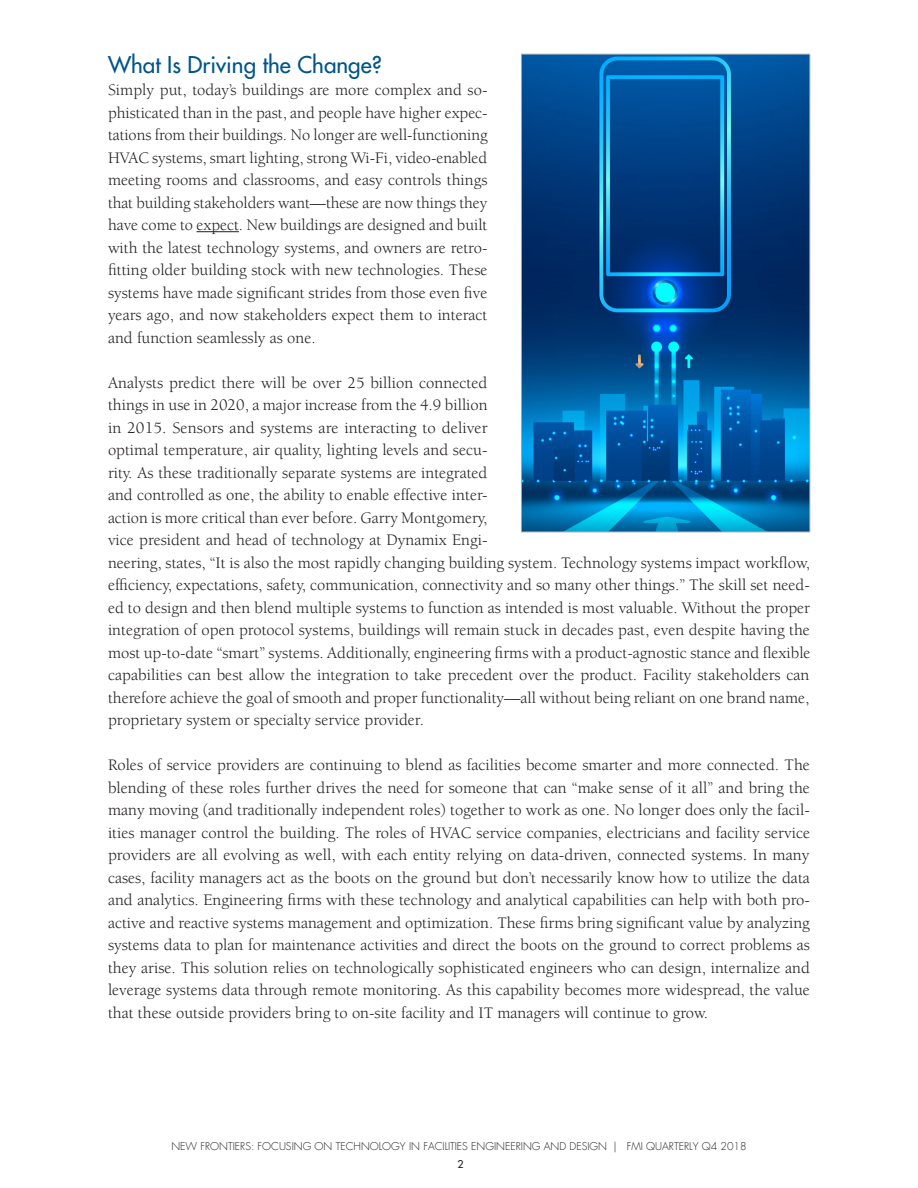
<style>
.page{position:relative;width:918px;height:1188px;background:#fff}
.page>*{position:absolute;margin:0;border:0;box-sizing:border-box;transform-origin:0 0}
.SUBTITLES_Level1{font:500 22.5px "Futura Std";color:#01558a}
.MAINBODY{font:16.5px/22.5px "Berkeley Std";color:#231f20;text-align:justify}
.t1{font:300 10.5px "Futura LT";color:#231f20}
.t2{font:500 10.5px "Futura Std";color:#231f20}
</style>
<div class="page">
<hr style="left:197px;top:231px;width:42px;height:1px;background:#231f20">
<img style="left:523px;top:56px;width:285px;height:474px">
<div style="left:521px;top:54px;width:289px;height:478px;border:1px solid #a8a9ad"></div>
<p class="SUBTITLES_Level1" style="left:108px;top:50px;width:275px">What Is Driving the Change?</p>
<p class="MAINBODY" style="left:108px;top:79px;width:381px">Simply put, today’s buildings are more complex and so&shy;phisticated than in the past, and people have higher expec&shy;tations from their buildings. No longer are well-functioning HVAC systems, smart lighting, strong Wi-Fi, video-enabled meeting rooms and classrooms, and easy controls things that building stakeholders want—these are now things they have come to expect. New buildings are designed and built with the latest technology systems, and owners are retro&shy;fitting older building stock with new technologies. These systems have made significant strides from those even five years ago, and now stakeholders expect them to interact and function seamlessly as one.</p>
<p class="MAINBODY" style="left:108px;top:371px;width:704px;text-align:left">Analysts predict there will be over 25 billion connected<br>things in use in 2020, a major increase from the 4.9 billion<br>in 2015. Sensors and systems are interacting to deliver<br>optimal temperature, air quality, lighting levels and secu-<br>rity. As these traditionally separate systems are integrated<br>and controlled as one, the ability to enable effective inter-<br>action is more critical than ever before. Garry Montgomery,<br>vice president and head of technology at Dynamix Engi-<br>neering, states, “It is also the most rapidly changing building system. Technology systems impact workflow, efficiency, expectations, safety, communication, connectivity and so many other things.” The skill set need&shy;ed to design and then blend multiple systems to function as intended is most valuable. Without the proper integration of open protocol systems, buildings will remain stuck in decades past, even despite having the most up-to-date “smart” systems. Additionally, engineering firms with a product-agnostic stance and flexible capabilities can best allow the integration to take precedent over the product. Facility stakeholders can therefore achieve the goal of smooth and proper functionality—all without being reliant on one brand name, proprietary system or specialty service provider.</p>
<p class="MAINBODY" style="left:108px;top:754px;width:704px">Roles of service providers are continuing to blend as facilities become smarter and more connected. The blending of these roles further drives the need for someone that can “make sense of it all” and bring the many moving (and traditionally independent roles) together to work as one. No longer does only the facil&shy;ities manager control the building. The roles of HVAC service companies, electricians and facility service providers are all evolving as well, with each entity relying on data-driven, connected systems. In many cases, facility managers act as the boots on the ground but don’t necessarily know how to utilize the data and analytics. Engineering firms with these technology and analytical capabilities can help with both pro&shy;active and reactive systems management and optimization. These firms bring significant value by analyzing systems data to plan for maintenance activities and direct the boots on the ground to correct problems as they arise. This solution relies on technologically sophisticated engineers who can design, internalize and leverage systems data through remote monitoring. As this capability becomes more widespread, the value that these outside providers bring to on-site facility and IT managers will continue to grow.</p>
<p class="t1" style="left:171px;top:1140px;width:577px">NEW FRONTIERS: FOCUSING ON TECHNOLOGY IN FACILITIES ENGINEERING AND DESIGN | FMI QUARTERLY Q4 2018</p>
<p class="t2" style="left:457px;top:1158px;width:8px">2</p>
</div>
